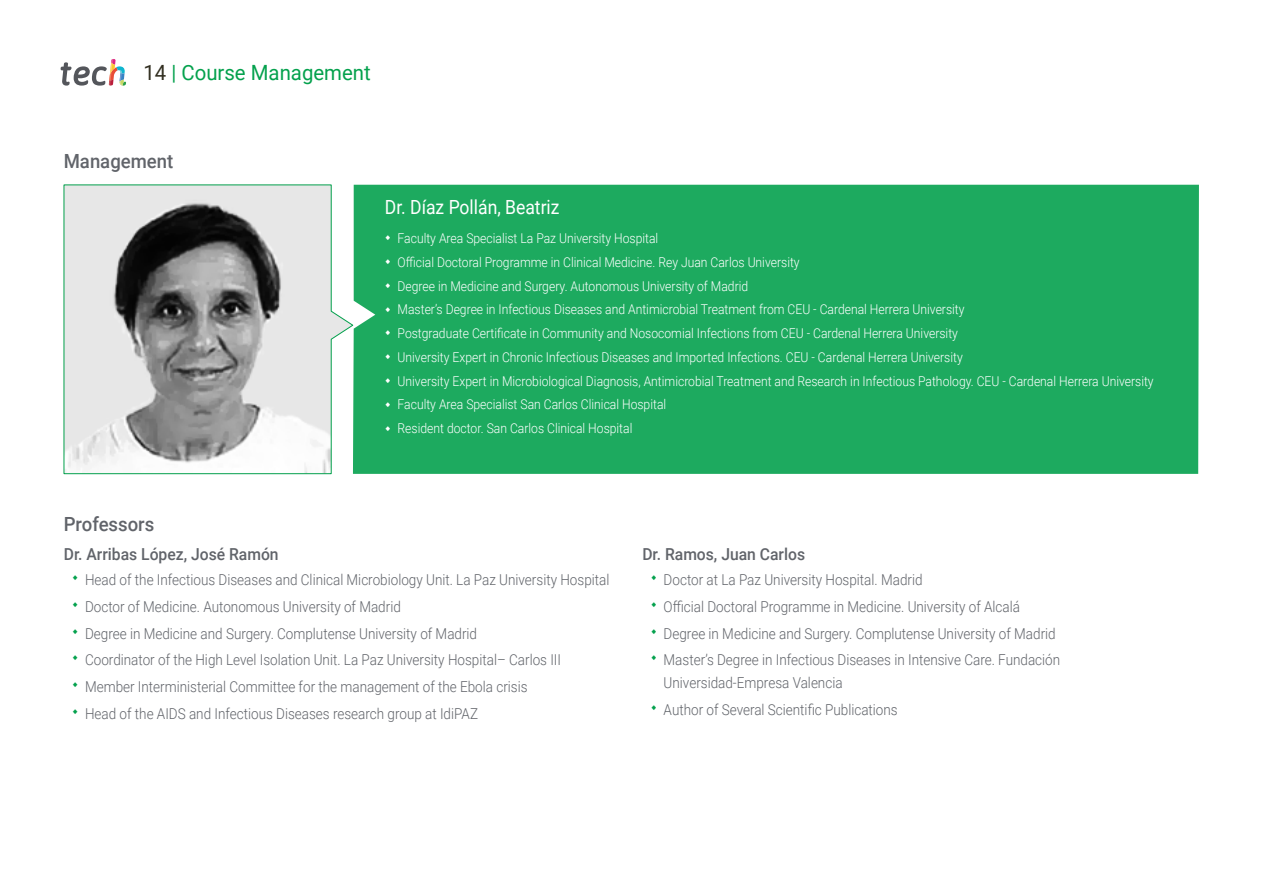
<style>
.page{position:relative;width:1263px;height:893px;background:#fff}
.page>*{position:absolute;margin:0;border:0;box-sizing:border-box;transform-origin:0 0}
.t1{font:21px "Roboto";color:#04a14d}
.t2{font:19.5px "Roboto";color:#fff;scale:.9 1}
.t3{font:500 19.5px "Roboto";color:#61646a;scale:.95 1}
.t4{font:500 16.5px "Roboto";color:#61646a;scale:.95 1}
.t5{font:300 15px/26.7px "Roboto";color:#61646a;scale:.9 1}
.t6{font:300 13.5px/23.7px "Roboto";color:#fff;scale:.9 1}
.s1{color:#312e20}
</style>
<div class="page">
<svg style="left:61px;top:59px;width:65px;height:27px"></svg>
<div style="left:353px;top:185px;width:846px;height:289px;background:#1daa5f"></div>
<svg style="left:64px;top:185px;width:289px;height:289px"></svg>
<svg style="left:386px;top:236px;width:4px;height:5px"></svg>
<svg style="left:386px;top:259px;width:4px;height:5px"></svg>
<svg style="left:386px;top:283px;width:4px;height:5px"></svg>
<svg style="left:386px;top:307px;width:4px;height:5px"></svg>
<svg style="left:386px;top:331px;width:4px;height:5px"></svg>
<svg style="left:386px;top:354px;width:4px;height:5px"></svg>
<svg style="left:386px;top:378px;width:4px;height:5px"></svg>
<svg style="left:386px;top:402px;width:4px;height:5px"></svg>
<svg style="left:386px;top:426px;width:4px;height:5px"></svg>
<h1 class="t1" style="left:144px;top:57px;width:229px"><span class="s1">14</span> | Course Management</h1>
<h2 class="t3" style="left:64px;top:147px;width:117px">Management</h2>
<h2 class="t3" style="left:64px;top:510px;width:97px">Professors</h2>
<h2 class="t2" style="left:385px;top:194px;width:196px">Dr. Díaz Pollán, Beatriz</h2>
<p class="t6" style="left:398px;top:226px;width:842px">Faculty Area Specialist La Paz University Hospital<br>Official Doctoral Programme in Clinical Medicine. Rey Juan Carlos University<br>Degree in Medicine and Surgery. Autonomous University of Madrid<br>Master’s Degree in Infectious Diseases and Antimicrobial Treatment from CEU - Cardenal Herrera University<br>Postgraduate Certificate in Community and Nosocomial Infections from CEU - Cardenal Herrera University<br>University Expert in Chronic Infectious Diseases and Imported Infections. CEU - Cardenal Herrera University<br>University Expert in Microbiological Diagnosis, Antimicrobial Treatment and Research in Infectious Pathology. CEU - Cardenal Herrera University Faculty Area Specialist San Carlos Clinical Hospital<br>Resident doctor. San Carlos Clinical Hospital</p>
<p class="t4" style="left:64px;top:543px;width:228px">Dr. Arribas López, José Ramón</p>
<p class="t5" style="left:85px;top:566px;width:584px">Head of the Infectious Diseases and Clinical Microbiology Unit. La Paz University Hospital Doctor of Medicine. Autonomous University of Madrid<br>Degree in Medicine and Surgery. Complutense University of Madrid<br>Coordinator of the High Level Isolation Unit. La Paz University Hospital– Carlos III Member Interministerial Committee for the management of the Ebola crisis<br>Head of the AIDS and Infectious Diseases research group at IdiPAZ</p>
<p class="t4" style="left:642px;top:543px;width:173px">Dr. Ramos, Juan Carlos</p>
<p class="t5" style="left:664px;top:566px;width:442px">Doctor at La Paz University Hospital. Madrid<br>Official Doctoral Programme in Medicine. University of Alcalá Degree in Medicine and Surgery. Complutense University of Madrid Master’s Degree in Infectious Diseases in Intensive Care. Fundación</p>
<p class="t5" style="left:664px;top:669px;width:262px">Universidad-Empresa Valencia<br>Author of Several Scientific Publications</p>
</div>
